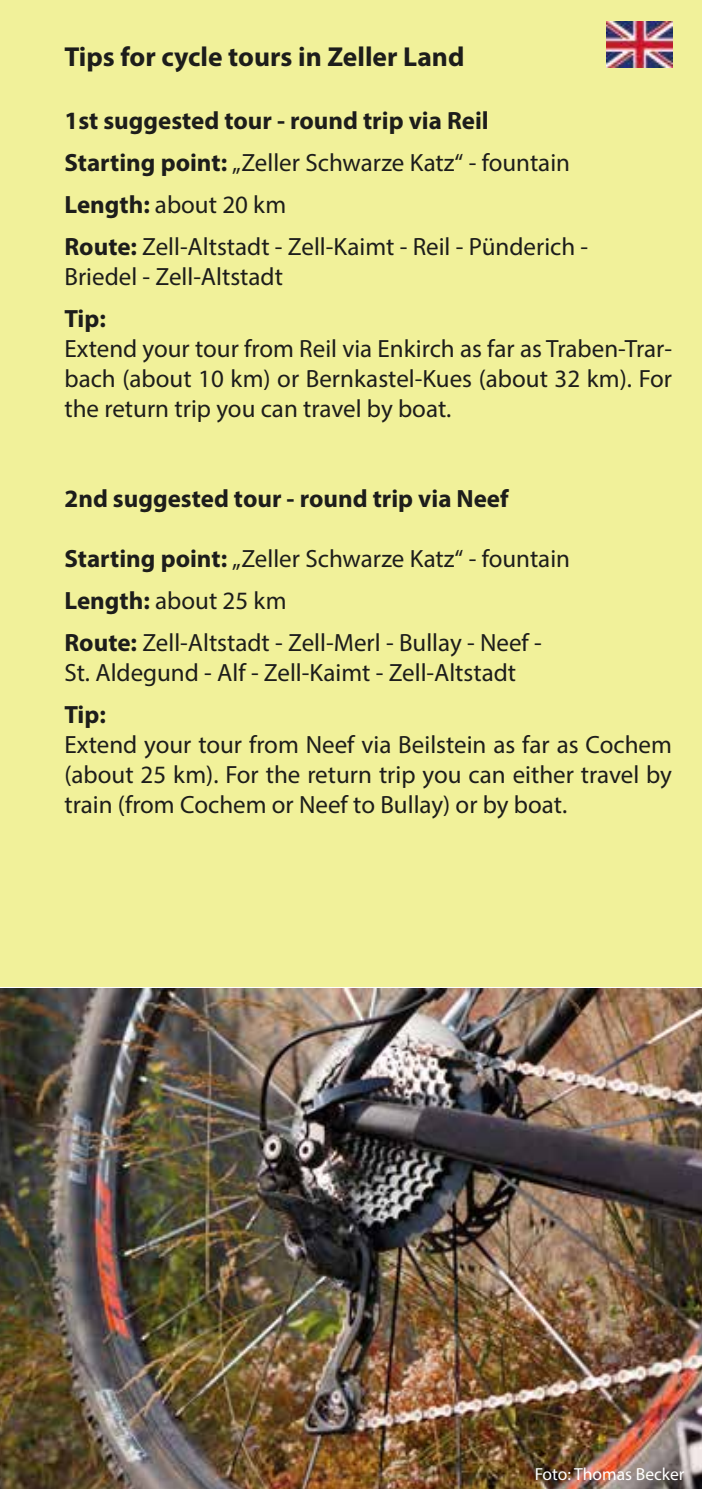
<style>
.page{position:relative;width:702px;height:1489px;background:#fff}
.page>*{position:absolute;margin:0;border:0;box-sizing:border-box;transform-origin:0 0}
.t1{font:700 27.5px "Myriad Pro";color:#1d1d1b}
.t2{font:25px/42px "Myriad Pro";color:#1d1d1b}
.t3{font:700 25px "Myriad Pro";color:#1d1d1b}
.t4{font:17.5px "Myriad Pro";color:#fff}
.s1{font-weight:700}
</style>
<div class="page">
<img style="left:0;top:988px;width:702px;height:500px">
<div style="left:0;top:0;width:702px;height:987px;background:#f1f19a"></div>
<img style="left:606px;top:22px;width:66px;height:45px">
<p class="t1" style="left:64px;top:39px;width:401px">Tips for cycle tours in Zeller Land</p>
<p class="t2" style="left:64px;top:99px;width:525px"><span class="s1">1st suggested tour - round trip via Reil<br>Starting point:</span> „Zeller Schwarze Katz“ - fountain <span class="s1">Length:</span> about 20 km<br><span class="s1">Route:</span> Zell-Altstadt - Zell-Kaimt - Reil - Pünderich -</p>
<p class="t2" style="left:64px;top:255px;width:220px">Briedel - Zell-Altstadt</p>
<p class="t3" style="left:64px;top:302px;width:43px">Tip:</p>
<p class="t2" style="left:64px;top:333px;width:609px;line-height:30px;text-align:justify">Extend your tour from Reil via Enkirch as far as Traben-Trar&shy;bach (about 10 km) or Bernkastel-Kues (about 32 km). For the return trip you can travel by boat.</p>
<p class="t3" style="left:64px;top:482px;width:445px">2nd suggested tour - round trip via Neef</p>
<p class="t2" style="left:64px;top:537px;width:507px"><span class="s1">Starting point:</span> „Zeller Schwarze Katz“ - fountain<br><span class="s1">Length:</span> about 25 km<br><span class="s1">Route:</span> Zell-Altstadt - Zell-Merl - Bullay - Neef -</p>
<p class="t2" style="left:64px;top:651px;width:453px">St. Aldegund - Alf - Zell-Kaimt - Zell-Altstadt</p>
<p class="t3" style="left:64px;top:698px;width:43px">Tip:</p>
<p class="t2" style="left:64px;top:729px;width:609px;line-height:30px;text-align:justify">Extend your tour from Neef via Beilstein as far as Cochem (about 25 km). For the return trip you can either travel by train (from Cochem or Neef to Bullay) or by boat.</p>
<p class="t4" style="left:534px;top:1462px;width:151px">Foto: Thomas Becker</p>
</div>
